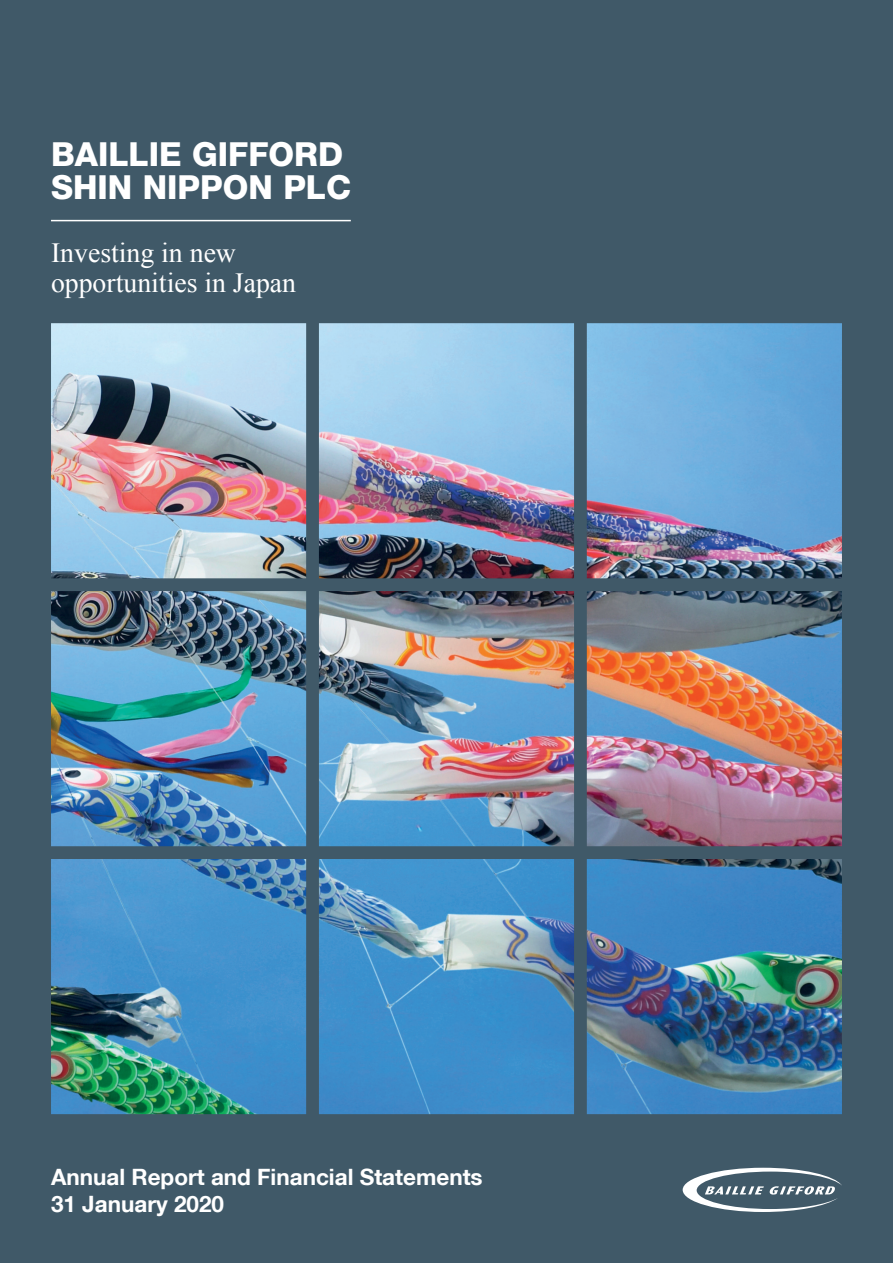
<style>
.page{position:relative;width:893px;height:1263px;background:#405968}
.page>*{position:absolute;margin:0;border:0;box-sizing:border-box;transform-origin:0 0}
.t1{font:800 33px/33px "Helvetica Neue LT";color:#fff}
.t2{font:27.75px/30px "Times New Roman";color:#fff}
.t3{font:700 22.5px/27px "Helvetica Neue LT";color:#fff}
</style>
<div class="page">
<svg style="left:683px;top:1168px;width:159px;height:44px"></svg>
<hr style="left:51px;top:220px;width:300px;height:1px;background:#fff">
<img style="left:51px;top:323px;width:791px;height:791px">
<h1 class="t1" style="left:51px;top:138px;width:302px">BAILLIE GIFFORD<br>SHIN NIPPON PLC</h1>
<p class="t2" style="left:51px;top:237px;width:247px">Investing in new opportunities in Japan</p>
<p class="t3" style="left:51px;top:1163px;width:433px">Annual Report and Financial Statements<br>31 January 2020</p>
</div>
